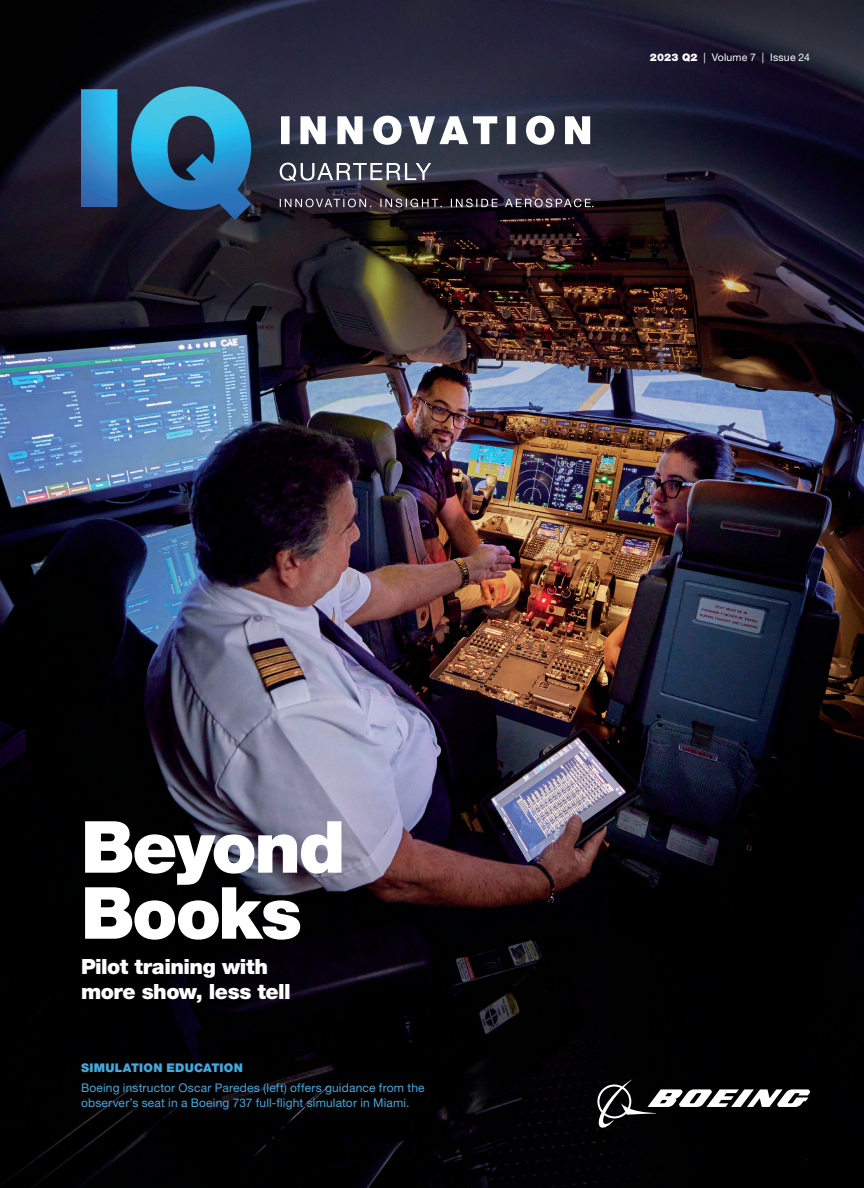
<style>
.page{position:relative;width:864px;height:1188px;background:#fff}
.page>*{position:absolute;margin:0;border:0;box-sizing:border-box;transform-origin:0 0}
.t1{font:900 72px/66px "Helvetica Neue LT Std";letter-spacing:-.03em;color:#fff}
.t2{font:900 21px/25.5px "Helvetica Neue LT Std";letter-spacing:-.025em;color:#fff}
.t3{font:12px/15px "Helvetica Neue LT Std";letter-spacing:.015em;color:#43a9df}
.t4{font:900 12px "Helvetica Neue LT Std";letter-spacing:.025em;color:#43a9df}
.t5{font:10.5px "Helvetica Neue LT Std";letter-spacing:.015em;color:#fff}
.s1{font-weight:900}
</style>
<div class="page">
<img style="left:0;top:0;width:864px;height:1188px">
<svg style="left:597px;top:1079px;width:213px;height:50px"></svg>
<svg style="left:280px;top:116px;width:313px;height:91px"></svg>
<img style="left:81px;top:86px;width:170px;height:134px">
<p class="t5" style="left:650px;top:52px;width:162px"><span class="s1">2023 Q2</span> | Volume 7 | Issue 24</p>
<h1 class="t1" style="left:81px;top:814px;width:266px">Beyond<br>Books</h1>
<h2 class="t2" style="left:81px;top:953px;width:211px">Pilot training with more show, less tell</h2>
<p class="t4" style="left:81px;top:1061px;width:163px">SIMULATION EDUCATION</p>
<p class="t3" style="left:81px;top:1080px;width:345px">Boeing instructor Oscar Paredes (left) offers guidance from the observer’s seat in a Boeing 737 full-flight simulator in Miami.</p>
</div>
